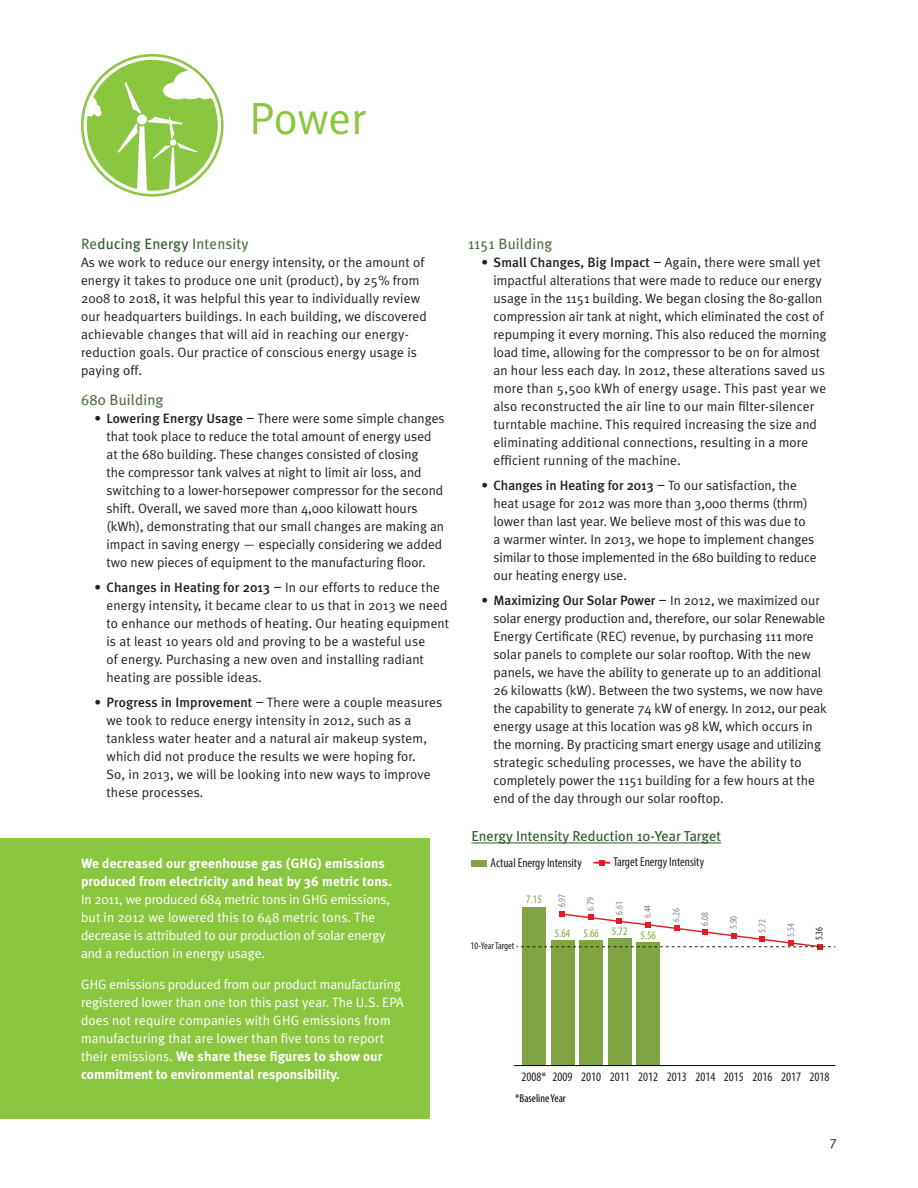
<style>
.page{position:relative;width:918px;height:1188px;background:#fff}
.page>*{position:absolute;margin:0;border:0;box-sizing:border-box;transform-origin:0 0}
.t1{font:45px "Meta Plus Normal";letter-spacing:-.005em;color:#8bc640}
.Paragraph_Headings{font:15px "Meta Plus";letter-spacing:.01em;color:#2e592b}
.Paragraph_Headings-2{font:15px "Meta Plus";letter-spacing:.01em;color:#546f44}
.t2{font:14.4px "Meta Plus";color:#2f5a29}
.body_copy{font:13.5px/18px "Meta Plus Normal";color:#231f20}
.body_copy-2{font:13.5px/18px "Meta Plus Normal";color:#fff}
.t3{font:condensed 12.9px "Myriad Pro";color:#221f1f}
.t4{font:condensed 11.55px "Myriad Pro";color:#80a541}
.t5{font:condensed 11.55px "Myriad Pro";color:#000}
.t6{font:condensed 10.05px "Myriad Pro";color:#86888a}
.t7{font:condensed 10.05px "Myriad Pro";color:#221f1f}
.s1{color:#546f44}
.s2{font-family:"Meta Plus";font-weight:500}
.s3{font-family:"Dow Corporate"}
.s4{font-family:"Meta Plus";font-weight:700}
</style>
<div class="page">
<svg style="left:81px;top:54px;width:143px;height:143px"></svg>
<div style="left:0;top:838px;width:430px;height:281px;background:#8bc640"></div>
<div style="left:471px;top:860px;width:16px;height:7px;background:#80a441"></div>
<svg style="left:594px;top:860px;width:16px;height:5px"></svg>
<div style="left:636px;top:942px;width:24px;height:124px;background:#80a441"></div>
<div style="left:608px;top:938px;width:24px;height:128px;background:#80a441"></div>
<div style="left:579px;top:940px;width:24px;height:126px;background:#80a441"></div>
<div style="left:551px;top:940px;width:24px;height:126px;background:#80a441"></div>
<div style="left:522px;top:907px;width:24px;height:159px;background:#80a441"></div>
<hr style="left:517px;top:1065px;width:318px;height:1px;background:#000">
<hr style="left:471px;top:843px;width:250px;height:1px;background:#2f5a29">
<svg style="left:517px;top:911px;width:318px;height:38px"></svg>
<p class="t1" style="left:249px;top:92px;width:118px">Power</p>
<p class="Paragraph_Headings" style="left:81px;top:236px;width:169px"><span class="s1">Re</span>ducing Energy <span class="s1">Intensity</span></p>
<p class="body_copy" style="left:81px;top:254px;width:347px">As we work to reduce our energy intensity, or the amount of energy it takes to produce one unit (product), by 25% from 2008 to 2018, it was helpful this year to individually review our headquarters buildings. In each building, we discovered achievable changes that will aid in reaching our energy&shy;reduction goals. Our practice of conscious energy usage is paying off.</p>
<p class="Paragraph_Headings-2" style="left:81px;top:392px;width:84px">680 Building</p>
<p class="body_copy" style="left:106px;top:410px;width:340px;text-indent:-12px"><span class="s2">• Lowering Energy Usage</span> <span class="s3">–</span> There were some simple changes that took place to reduce the total amount of energy used at the 680 building. These changes consisted of closing<br>the compressor tank valves at night to limit air loss, and switching to a lower-horsepower compressor for the second shift. Overall, we saved more than 4,000 kilowatt hours (kWh), demonstrating that our small changes are making an impact in saving energy — especially considering we added two new pieces of equipment to the manufacturing floor.</p>
<p class="body_copy" style="left:106px;top:578px;width:344px;text-indent:-12px"><span class="s2">• Changes in Heating for 2013</span> <span class="s3">–</span> In our efforts to reduce the energy intensity, it became clear to us that in 2013 we need to enhance our methods of heating. Our heating equipment is at least 10 years old and proving to be a wasteful use<br>of energy. Purchasing a new oven and installing radiant heating are possible ideas.</p>
<p class="body_copy" style="left:106px;top:693px;width:337px;text-indent:-12px"><span class="s2">• Progress in Improvement</span> <span class="s3">–</span> There were a couple measures we took to reduce energy intensity in 2012, such as a tankless water heater and a natural air makeup system, which did not produce the results we were hoping for.<br>So, in 2013, we will be looking into new ways to improve these processes.</p>
<p class="body_copy-2" style="left:81px;top:854px;width:313px"><span class="s4">We decreased our greenhouse gas (GHG) emissions produced from electricity and heat by 36 metric tons.<br></span>In 2011, we produced 684 metric tons in GHG emissions, but in 2012 we lowered this to 648 metric tons. The decrease is attributed to our production of solar energy and a reduction in energy usage.</p>
<p class="body_copy-2" style="left:81px;top:975px;width:324px">GHG emissions produced from our product manufacturing registered lower than one ton this past year. The U.S. EPA does not require companies with GHG emissions from manufacturing that are lower than five tons to report their emissions. <span class="s4">We share these figures to show our commitment to environmental responsibility.</span></p>
<p class="Paragraph_Headings-2" style="left:468px;top:236px;width:86px">1151 Building</p>
<p class="body_copy" style="left:494px;top:254px;width:335px;text-indent:-12px"><span class="s2">• Small Changes, Big Impact</span> <span class="s3">–</span> Again, there were small yet impactful alterations that were made to reduce our energy usage in the 1151 building. We began closing the 80-gallon compression air tank at night, which eliminated the cost of repumping it every morning. This also reduced the morning load time, allowing for the compressor to be on for almost an hour less each day. In 2012, these alterations saved us more than 5,500 kWh of energy usage. This past year we also reconstructed the air line to our main filter-silencer turntable machine. This required increasing the size and eliminating additional connections, resulting in a more efficient running of the machine.</p>
<p class="body_copy" style="left:494px;top:476px;width:325px;text-indent:-12px"><span class="s2">• Changes in Heating for 2013</span> <span class="s3">–</span> To our satisfaction, the heat usage for 2012 was more than 3,000 therms (thrm) lower than last year. We believe most of this was due to<br>a warmer winter. In 2013, we hope to implement changes similar to those implemented in the 680 building to reduce our heating energy use.</p>
<p class="body_copy" style="left:494px;top:591px;width:335px;text-indent:-12px"><span class="s2">• Maximizing Our Solar Power</span> <span class="s3">–</span> In 2012, we maximized our solar energy production and, therefore, our solar Renewable Energy Certificate (REC) revenue, by purchasing 111 more solar panels to complete our solar rooftop. With the new panels, we have the ability to generate up to an additional 26 kilowatts (kW). Between the two systems, we now have the capability to generate 74 kW of energy. In 2012, our peak energy usage at this location was 98 kW, which occurs in the morning. By practicing smart energy usage and utilizing strategic scheduling processes, we have the ability to completely power the 1151 building for a few hours at the end of the day through our solar rooftop.</p>
<p class="t2" style="left:471px;top:828px;width:251px">Energy Intensity Reduction 10-Year Target</p>
<p class="t3" style="left:491px;top:855px;width:93px">Actual Energy Intensity</p>
<p class="t3" style="left:613px;top:854px;width:92px">Target Energy Intensity</p>
<p class="t4" style="left:526px;top:893px;width:17px">7.15</p>
<p class="t7" style="left:471px;top:939px;width:45px">10-Year Target</p>
<p class="t6" style="left:556px;top:907px;width:15px;rotate:-90deg">6.97</p>
<p class="t6" style="left:584px;top:911px;width:15px;rotate:-90deg">6.79</p>
<p class="t6" style="left:613px;top:915px;width:15px;rotate:-90deg">6.61</p>
<p class="t6" style="left:642px;top:918px;width:15px;rotate:-90deg">6.44</p>
<p class="t6" style="left:670px;top:922px;width:15px;rotate:-90deg">6.26</p>
<p class="t6" style="left:699px;top:926px;width:15px;rotate:-90deg">6.08</p>
<p class="t6" style="left:727px;top:929px;width:15px;rotate:-90deg">5.90</p>
<p class="t6" style="left:756px;top:933px;width:15px;rotate:-90deg">5.72</p>
<p class="t6" style="left:785px;top:937px;width:15px;rotate:-90deg">5.54</p>
<p class="t7" style="left:813px;top:940px;width:15px;rotate:-90deg">5.36</p>
<p class="t4" style="left:555px;top:926px;width:103px">5.64 5.66 5.72 5.56</p>
<p class="t3" style="left:522px;top:1069px;width:52px">2008* 2009</p>
<p class="t5" style="left:515px;top:1091px;width:52px">*Baseline Year</p>
<p class="t3" style="left:581px;top:1069px;width:250px">2010 2011 2012 2013 2014 2015 2016 2017 2018</p>
<p class="body_copy" style="left:830px;top:1132px;width:9px">7</p>
</div>
